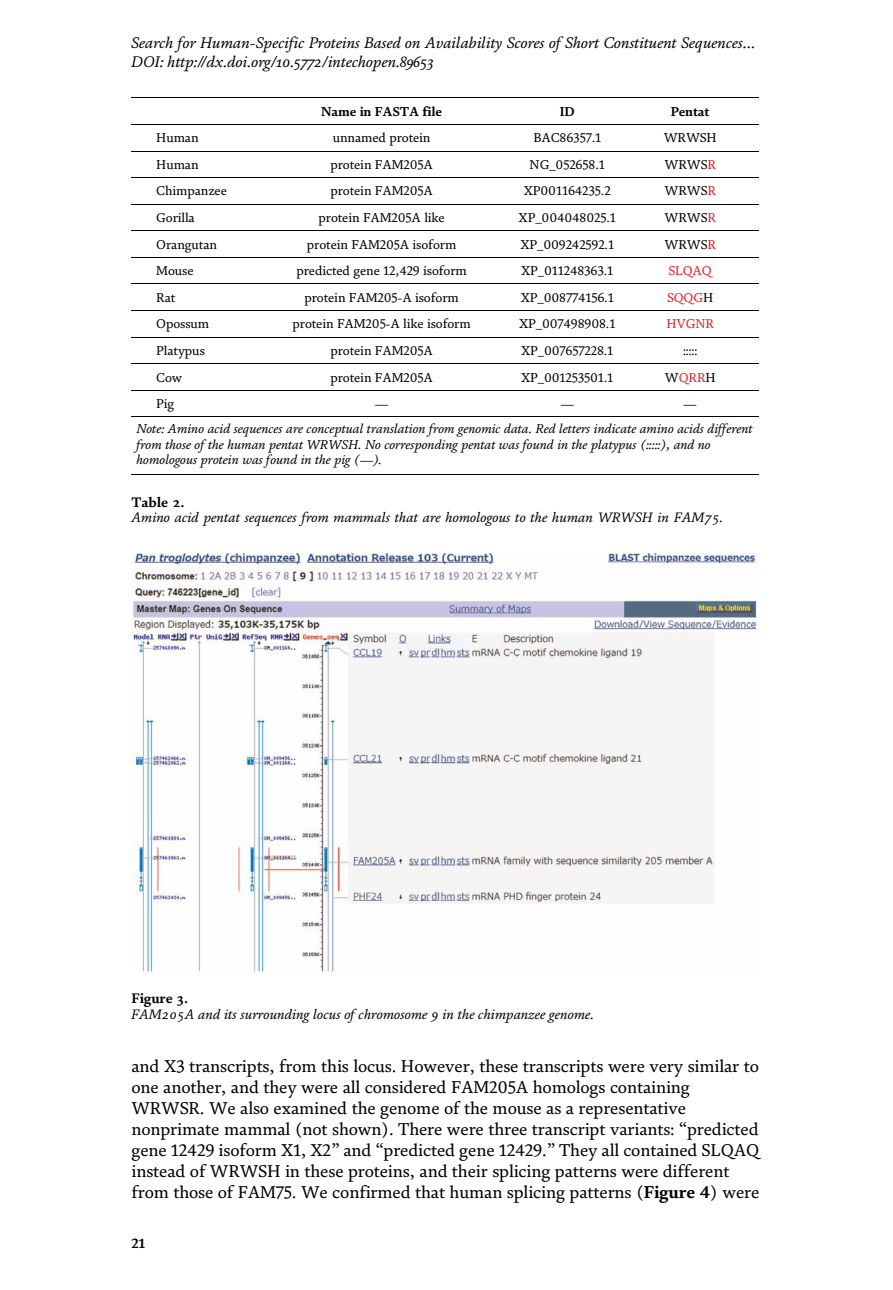
<style>
.page{position:relative;width:893px;height:1290px;background:#fff}
.page>*{position:absolute;margin:0;border:0;box-sizing:border-box;transform-origin:0 0}
.t1{font:17.5px/21px "FS Brabo";color:#000}
.t2{font:italic 15.75px/19.1px "FS Brabo SC";color:#000}
.t3{font:italic 14px "FS Brabo SC";color:#000}
.t4{font:700 14px "FS Brabo SC";color:#000}
.t5{font:700 14px "FS Brabo";color:#000}
.t6{font:13.12px "FS Brabo";color:#000}
.t7{font:italic 13.12px/15.8px "FS Brabo";color:#000}
.t8{font:700 13.12px "FS Brabo";color:#000}
.t9{font:13.12px "FS Brabo";color:#ed1d24}
.t10{font:13.12px "FS Brabo";color:#000}
.s1{font-style:inherit}
.s2{color:#ed1d24}
.s3{color:#000}
.s4{font-weight:700}
</style>
<div class="page">
<hr style="left:131px;top:98px;width:628px;height:1px;background:#000">
<hr style="left:131px;top:124px;width:628px;height:1px;background:#000">
<hr style="left:131px;top:151px;width:628px;height:1px;background:#000">
<hr style="left:131px;top:177px;width:628px;height:1px;background:#000">
<hr style="left:131px;top:204px;width:628px;height:1px;background:#000">
<hr style="left:131px;top:231px;width:628px;height:1px;background:#000">
<hr style="left:131px;top:257px;width:628px;height:1px;background:#000">
<hr style="left:131px;top:284px;width:628px;height:1px;background:#000">
<hr style="left:131px;top:310px;width:628px;height:1px;background:#000">
<hr style="left:131px;top:337px;width:628px;height:1px;background:#000">
<hr style="left:131px;top:364px;width:628px;height:1px;background:#000">
<hr style="left:131px;top:390px;width:628px;height:1px;background:#000">
<hr style="left:131px;top:417px;width:628px;height:1px;background:#000">
<hr style="left:131px;top:475px;width:628px;height:1px;background:#000">
<img style="left:133px;top:554px;width:625px;height:418px">
<p class="t2" style="left:131px;top:33px;width:626px">Search for Human-Specific Proteins Based on Availability Scores of Short Constituent Sequences<span class="s1">…<br></span>DOI: http://dx.doi.org/10.5772/intechopen.89653</p>
<p class="t8" style="left:321px;top:103px;width:122px">Name in FASTA file</p>
<p class="t8" style="left:560px;top:103px;width:17px">ID</p>
<p class="t8" style="left:671px;top:103px;width:40px">Pentat</p>
<p class="t6" style="left:156px;top:130px;width:44px">Human</p>
<p class="t6" style="left:333px;top:130px;width:99px">unnamed protein</p>
<p class="t6" style="left:533px;top:130px;width:69px">BAC86357.1</p>
<p class="t6" style="left:664px;top:130px;width:54px">WRWSH</p>
<p class="t6" style="left:156px;top:157px;width:44px">Human</p>
<p class="t6" style="left:330px;top:157px;width:104px">protein FAM205A</p>
<p class="t6" style="left:530px;top:157px;width:77px">NG_052658.1</p>
<p class="t6" style="left:664px;top:157px;width:53px">WRWS<span class="s2">R</span></p>
<p class="t6" style="left:156px;top:183px;width:72px">Chimpanzee</p>
<p class="t6" style="left:330px;top:183px;width:104px">protein FAM205A</p>
<p class="t6" style="left:524px;top:183px;width:88px">XP001164235.2</p>
<p class="t6" style="left:664px;top:183px;width:53px">WRWS<span class="s2">R</span></p>
<p class="t6" style="left:156px;top:210px;width:40px">Gorilla</p>
<p class="t6" style="left:318px;top:210px;width:128px">protein FAM205A like</p>
<p class="t6" style="left:519px;top:210px;width:99px">XP_004048025.1</p>
<p class="t6" style="left:664px;top:210px;width:53px">WRWS<span class="s2">R</span></p>
<p class="t6" style="left:156px;top:237px;width:62px">Orangutan</p>
<p class="t6" style="left:307px;top:237px;width:151px">protein FAM205A isoform</p>
<p class="t6" style="left:520px;top:237px;width:95px">XP_009242592.1</p>
<p class="t6" style="left:664px;top:237px;width:53px">WRWS<span class="s2">R</span></p>
<p class="t6" style="left:156px;top:263px;width:39px">Mouse</p>
<p class="t6" style="left:296px;top:263px;width:172px">predicted gene 12,429 isoform</p>
<p class="t6" style="left:521px;top:263px;width:94px">XP_011248363.1</p>
<p class="t9" style="left:668px;top:263px;width:45px">SLQAQ</p>
<p class="t6" style="left:156px;top:290px;width:21px">Rat</p>
<p class="t6" style="left:304px;top:290px;width:156px">protein FAM205-A isoform</p>
<p class="t6" style="left:521px;top:290px;width:94px">XP_008774156.1</p>
<p class="t9" style="left:667px;top:290px;width:47px">SQQG<span class="s3">H</span></p>
<p class="t6" style="left:156px;top:316px;width:54px">Opossum</p>
<p class="t6" style="left:292px;top:316px;width:180px">protein FAM205-A like isoform</p>
<p class="t6" style="left:519px;top:316px;width:98px">XP_007498908.1</p>
<p class="t9" style="left:666px;top:316px;width:49px">HVGNR</p>
<p class="t6" style="left:156px;top:343px;width:50px">Platypus</p>
<p class="t6" style="left:330px;top:343px;width:104px">protein FAM205A</p>
<p class="t6" style="left:521px;top:343px;width:94px">XP_007657228.1</p>
<p class="t6" style="left:683px;top:343px;width:16px">:::::</p>
<p class="t6" style="left:156px;top:370px;width:27px">Cow</p>
<p class="t6" style="left:330px;top:370px;width:104px">protein FAM205A</p>
<p class="t6" style="left:521px;top:370px;width:94px">XP_001253501.1</p>
<p class="t9" style="left:665px;top:370px;width:52px"><span class="s3">W</span>QRR<span class="s3">H</span></p>
<p class="t6" style="left:156px;top:396px;width:19px">Pig</p>
<p class="t10" style="left:375px;top:398px;width:15px">—</p>
<p class="t10" style="left:561px;top:398px;width:15px">—</p>
<p class="t10" style="left:684px;top:398px;width:15px">—</p>
<p class="t7" style="left:137px;top:421px;width:618px">Note: Amino acid sequences are conceptual translation from genomic data. Red letters indicate amino acids different from those of the human pentat WRWSH. No corresponding pentat was found in the platypus (:::::), and no homologous protein was found in the pig (<span class="s1">—</span>).</p>
<p class="t4" style="left:131px;top:494px;width:54px">Table 2.</p>
<p class="t3" style="left:131px;top:509px;width:593px">Amino acid pentat sequences from mammals that are homologous to the human WRWSH in FAM75.</p>
<p class="t4" style="left:131px;top:990px;width:58px">Figure 3.</p>
<p class="t3" style="left:131px;top:1006px;width:465px">FAM205A and its surrounding locus of chromosome 9 in the chimpanzee genome.</p>
<p class="t1" style="left:131px;top:1056px;width:629px">and X3 transcripts, from this locus. However, these transcripts were very similar to one another, and they were all considered FAM205A homologs containing WRWSR. We also examined the genome of the mouse as a representative nonprimate mammal (not shown). There were three transcript variants: <span class="s1">“</span>predicted gene 12429 isoform X1, X2<span class="s1">”</span> and <span class="s1">“</span>predicted gene 12429.<span class="s1">”</span> They all contained SLQAQ instead of WRWSH in these proteins, and their splicing patterns were different from those of FAM75. We confirmed that human splicing patterns (<span class="s4">Figure 4</span>) were</p>
<p class="t5" style="left:131px;top:1235px;width:15px">21</p>
</div>
